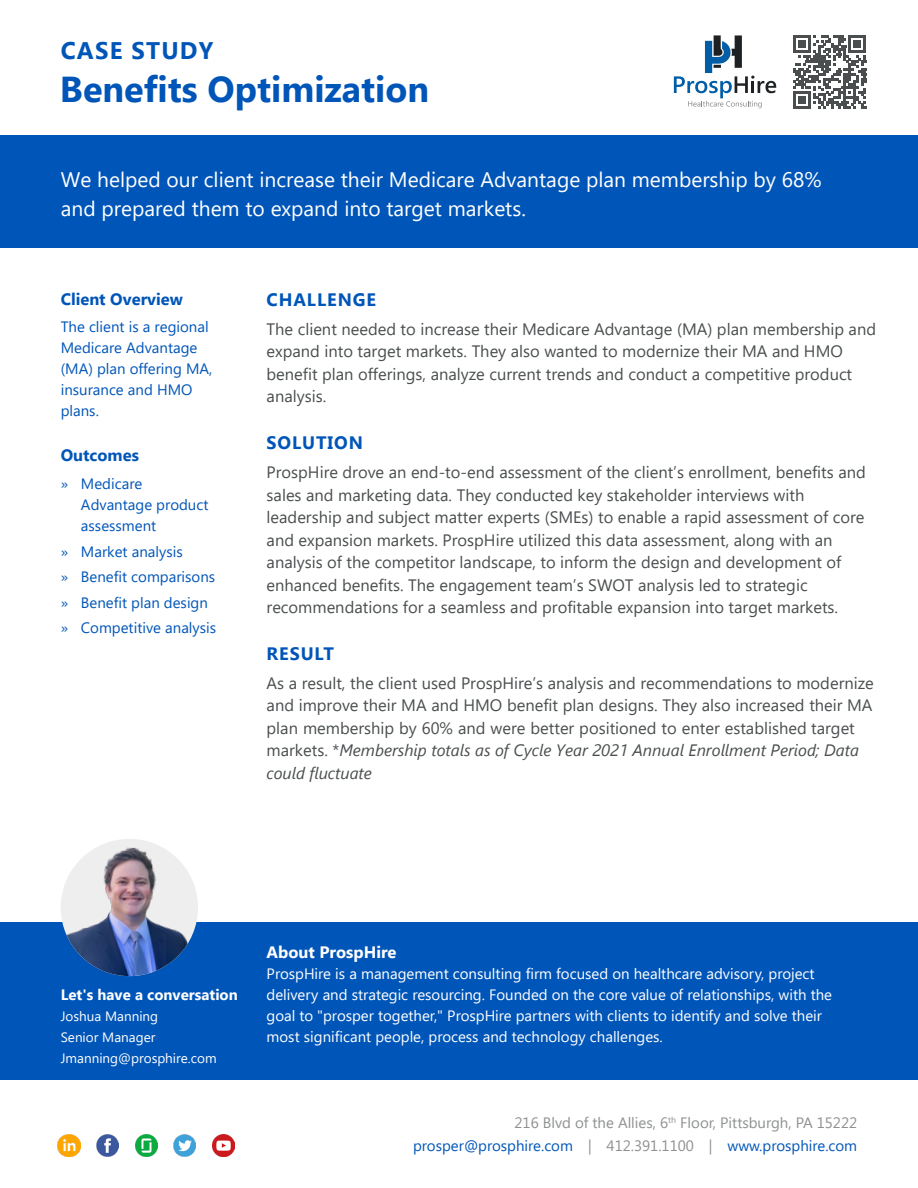
<style>
.page{position:relative;width:918px;height:1188px;background:#fff}
.page>*{position:absolute;margin:0;border:0;box-sizing:border-box;transform-origin:0 0}
.t1{font:700 36px "Segoe UI";color:#0055b8}
.t2{font:700 24px "Segoe UI";letter-spacing:.05em;color:#0055b8}
.t3{font:21px/29.1px "Segoe UI";color:#fff}
.t4{font:700 18px "Segoe UI";letter-spacing:.05em;color:#0055b8}
.t5{font:16.5px/22.5px "Segoe UI";color:#4a4e4f}
.t6{font:700 16.5px "Segoe UI";color:#0055b8}
.t7{font:700 16.5px "Segoe UI";color:#fff}
.t8{font:15px/21px "Segoe UI";color:#fff}
.t9{font:15px/21px "Segoe UI";color:#0055b8}
.t10{font:15px/22.5px "Segoe UI";color:#8e9091;text-align:right}
.t11{font:700 15px "Segoe UI";color:#fff}
.t12{font:13.5px/20.7px "Segoe UI";color:#fff}
.s1{font-style:italic}
.s2{color:#0055b8}
</style>
<div class="page">
<div style="left:0;top:922px;width:918px;height:158px;background:#0055b8"></div>
<div style="left:0;top:135px;width:918px;height:113px;background:#0055b8"></div>
<img style="left:212px;top:1134px;width:22px;height:22px">
<img style="left:97px;top:1134px;width:22px;height:22px">
<img style="left:135px;top:1134px;width:22px;height:22px">
<img style="left:58px;top:1134px;width:22px;height:22px">
<img style="left:174px;top:1134px;width:22px;height:23px">
<img style="left:61px;top:840px;width:137px;height:136px">
<svg style="left:793px;top:35px;width:73px;height:73px"></svg>
<svg style="left:674px;top:35px;width:102px;height:73px"></svg>
<h2 class="t2" style="left:61px;top:37px;width:154px">CASE STUDY</h2>
<h1 class="t1" style="left:60px;top:69px;width:371px">Benefits Optimization</h1>
<p class="t3" style="left:61px;top:163px;width:762px">We helped our client increase their Medicare Advantage plan membership by 68% and prepared them to expand into target markets.</p>
<p class="t6" style="left:61px;top:289px;width:124px">Client Overview</p>
<p class="t9" style="left:61px;top:315px;width:153px">The client is a regional<br>Medicare Advantage (MA) plan offering MA, insurance and HMO plans.</p>
<p class="t6" style="left:61px;top:446px;width:80px">Outcomes</p>
<p class="t9" style="left:81px;top:473px;width:129px;text-indent:-20px">» Medicare<br>Advantage product assessment</p>
<p class="t9" style="left:61px;top:539px;width:157px;line-height:25.5px">» Market analysis<br>» Benefit comparisons » Benefit plan design » Competitive analysis</p>
<p class="t4" style="left:267px;top:289px;width:111px">CHALLENGE</p>
<p class="t5" style="left:267px;top:316px;width:611px">The client needed to increase their Medicare Advantage (MA) plan membership and expand into target markets. They also wanted to modernize their MA and HMO benefit plan offerings, analyze current trends and conduct a competitive product analysis.</p>
<p class="t4" style="left:267px;top:432px;width:98px">SOLUTION</p>
<p class="t5" style="left:267px;top:460px;width:601px">ProspHire drove an end-to-end assessment of the client’s enrollment, benefits and sales and marketing data. They conducted key stakeholder interviews with leadership and subject matter experts (SMEs) to enable a rapid assessment of core and expansion markets. ProspHire utilized this data assessment, along with an analysis of the competitor landscape, to inform the design and development of enhanced benefits. The engagement team’s SWOT analysis led to strategic recommendations for a seamless and profitable expansion into target markets.</p>
<p class="t4" style="left:267px;top:643px;width:69px">RESULT</p>
<p class="t5" style="left:267px;top:670px;width:609px">As a result, the client used ProspHire’s analysis and recommendations to modernize and improve their MA and HMO benefit plan designs. They also increased their MA plan membership by 60% and were better positioned to enter established target markets. *<span class="s1">Membership totals as of Cycle Year 2021 Annual Enrollment Period; Data could fluctuate</span></p>
<p class="t11" style="left:61px;top:986px;width:179px">Let's have a conversation</p>
<p class="t12" style="left:61px;top:1005px;width:157px">Joshua Manning<br>Senior Manager<br>Jmanning@prosphire.com</p>
<p class="t7" style="left:267px;top:943px;width:131px">About ProspHire</p>
<p class="t8" style="left:267px;top:963px;width:567px">ProspHire is a management consulting firm focused on healthcare advisory, project delivery and strategic resourcing. Founded on the core value of relationships, with the goal to "prosper together," ProspHire partners with clients to identify and solve their most significant people, process and technology challenges.</p>
<p class="t10" style="left:413px;top:1112px;width:446px">216 Blvd of the Allies, 6<sup>th</sup> Floor, Pittsburgh, PA 15222 <span class="s2">prosper@prosphire.com</span> | 412.391.1100 | <span class="s2">www.prosphire.com</span></p>
</div>
